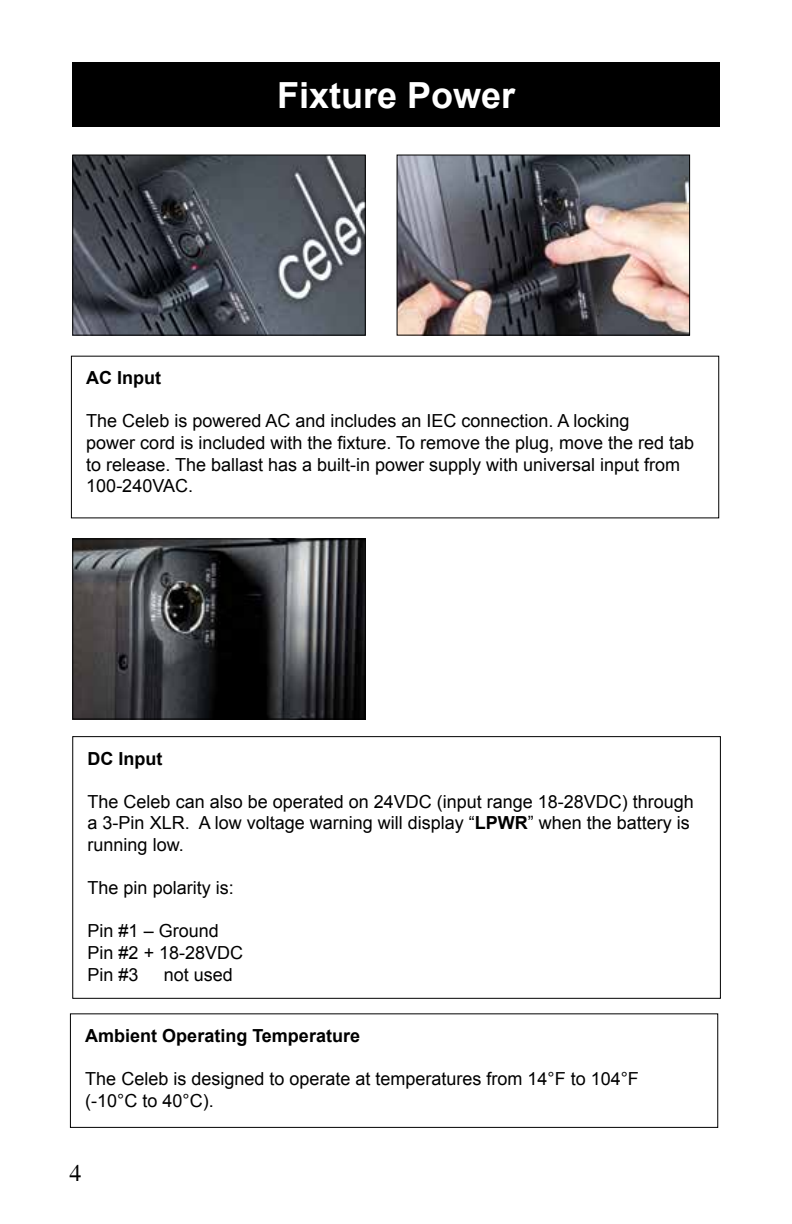
<style>
.page{position:relative;width:792px;height:1224px;background:#fff}
.page>*{position:absolute;margin:0;border:0;box-sizing:border-box;transform-origin:0 0}
.t1{font:700 36px "Arial";color:#fff}
.t2{font:24px "Times";color:#000}
.t3{font:18px/21.6px "Arial";color:#000}
.t4{font:700 18px "Arial";color:#000}
.s1{font-weight:700}
</style>
<div class="page">
<div style="left:72px;top:62px;width:648px;height:65px;background:#000"></div>
<img style="left:74px;top:540px;width:290px;height:178px">
<div style="left:72px;top:538px;width:294px;height:182px;border:1px solid #000"></div>
<div style="left:72px;top:736px;width:649px;height:263px;border:1px solid #000"></div>
<div style="left:70px;top:1013px;width:648px;height:115px;border:1px solid #000"></div>
<img style="left:74px;top:157px;width:290px;height:177px">
<div style="left:72px;top:155px;width:294px;height:181px;border:1px solid #000"></div>
<img style="left:399px;top:157px;width:289px;height:177px">
<div style="left:397px;top:155px;width:293px;height:181px;border:1px solid #000"></div>
<h1 class="t1" style="left:277px;top:72px;width:240px">Fixture Power</h1>
<p class="t4" style="left:86px;top:366px;width:76px">AC Input</p>
<p class="t3" style="left:86px;top:410px;width:609px">The Celeb is powered AC and includes an IEC connection. A locking<br>power cord is included with the fixture. To remove the plug, move the red tab to release. The ballast has a built-in power supply with universal input from 100-240VAC.</p>
<p class="t4" style="left:88px;top:746px;width:76px">DC Input</p>
<p class="t3" style="left:88px;top:791px;width:608px">The Celeb can also be operated on 24VDC (input range 18-28VDC) through a 3-Pin XLR. A low voltage warning will display “<span class="s1">LPWR</span>” when the battery is running low.</p>
<p class="t3" style="left:88px;top:877px;width:148px">The pin polarity is:</p>
<p class="t3" style="left:88px;top:921px;width:157px">Pin #1 – Ground<br>Pin #2 + 18-28VDC<br>Pin #3</p>
<p class="t3" style="left:164px;top:964px;width:71px">not used</p>
<p class="t4" style="left:85px;top:1024px;width:276px">Ambient Operating Temperature</p>
<p class="t3" style="left:85px;top:1068px;width:555px">The Celeb is designed to operate at temperatures from 14°F to 104°F (-10°C to 40°C).</p>
<h2 class="t2" style="left:70px;top:1160px;width:13px">4</h2>
</div>
